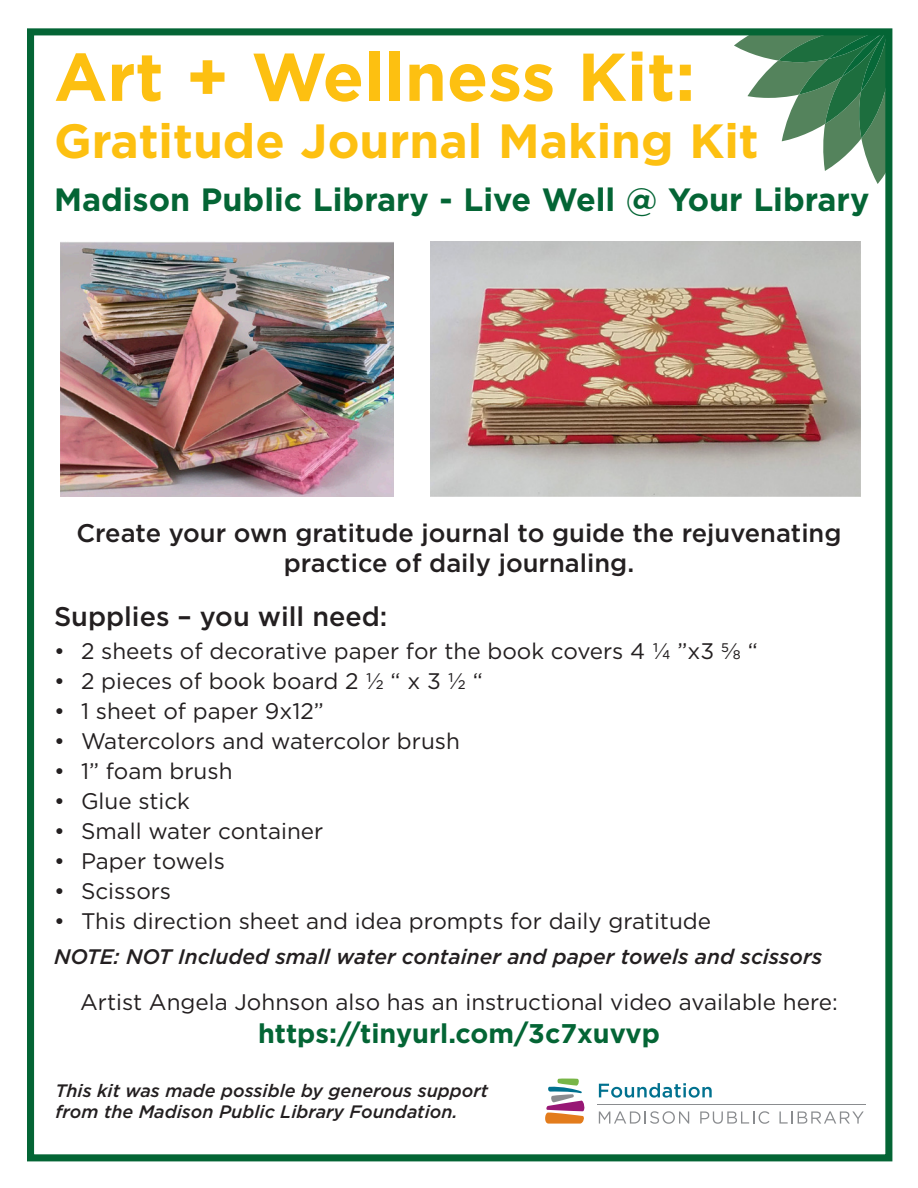
<style>
.page{position:relative;width:918px;height:1188px;background:#fff}
.page>*{position:absolute;margin:0;border:0;box-sizing:border-box;transform-origin:0 0}
.event_title-_prescho{font:700 67.5px "Gotham";color:#fdc011}
.event_title-_prescho-2{font:700 48px "Gotham";color:#fdc011}
.event_title-_prescho-3{font:700 32.25px "Gotham";color:#046535}
.t1{font:700 27px "Gotham";color:#046535}
.t2{font:500 27px "Gotham";color:#231f20}
.t3{font:500 25.5px/30.6px "Gotham";color:#231f20;text-align:center}
.t4{font:22.5px "Gotham";color:#231f20}
.t5{font:italic 500 21px "Gotham";color:#231f20}
.t6{font:italic 500 18px "Gotham";color:#231f20}
</style>
<div class="page">
<svg style="left:734px;top:36px;width:150px;height:148px"></svg>
<div style="left:27px;top:28px;width:865px;height:1133px;border:7px solid #046535"></div>
<hr style="left:597px;top:1104px;width:268px;height:1px;background:#8a8c8f">
<svg style="left:599px;top:1111px;width:90px;height:13px"></svg>
<svg style="left:700px;top:1111px;width:69px;height:13px"></svg>
<svg style="left:779px;top:1111px;width:85px;height:13px"></svg>
<svg style="left:599px;top:1083px;width:113px;height:15px"></svg>
<svg style="left:545px;top:1079px;width:40px;height:45px"></svg>
<img style="left:61px;top:242px;width:333px;height:254px">
<img style="left:431px;top:242px;width:430px;height:255px">
<p class="event_title-_prescho" style="left:54px;top:32px;width:643px">Art + Wellness Kit:</p>
<p class="event_title-_prescho-2" style="left:54px;top:110px;width:706px">Gratitude Journal Making Kit</p>
<p class="event_title-_prescho-3" style="left:54px;top:178px;width:817px">Madison Public Library - Live Well @ Your Library</p>
<p class="t3" style="left:76px;top:517px;width:767px">Create your own gratitude journal to guide the rejuvenating practice of daily journaling.</p>
<p class="t2" style="left:54px;top:599px;width:335px">Supplies – you will need:</p>
<p class="t4" style="left:54px;top:637px;width:705px">• 2 sheets of decorative paper for the book covers 4 ¼ ”x3 ⅝ “</p>
<p class="t4" style="left:54px;top:667px;width:430px">• 2 pieces of book board 2 ½ “ x 3 ½ “</p>
<p class="t4" style="left:54px;top:697px;width:272px">• 1 sheet of paper 9x12”</p>
<p class="t4" style="left:54px;top:727px;width:407px">• Watercolors and watercolor brush</p>
<p class="t4" style="left:54px;top:757px;width:180px">• 1” foam brush</p>
<p class="t4" style="left:54px;top:787px;width:138px">• Glue stick</p>
<p class="t4" style="left:54px;top:817px;width:271px">• Small water container</p>
<p class="t4" style="left:54px;top:847px;width:172px">• Paper towels</p>
<p class="t4" style="left:54px;top:877px;width:119px">• Scissors</p>
<p class="t4" style="left:54px;top:907px;width:659px">• This direction sheet and idea prompts for daily gratitude</p>
<p class="t5" style="left:54px;top:943px;width:770px">NOTE: NOT Included small water container and paper towels and scissors</p>
<p class="t4" style="left:80px;top:988px;width:759px">Artist Angela Johnson also has an instructional video available here:</p>
<p class="t1" style="left:258px;top:1015px;width:403px">https://tinyurl.com/3c7xuvvp</p>
<p class="t6" style="left:55px;top:1078px;width:434px">This kit was made possible by generous support</p>
<p class="t6" style="left:55px;top:1100px;width:404px">from the Madison Public Library Foundation.</p>
</div>
